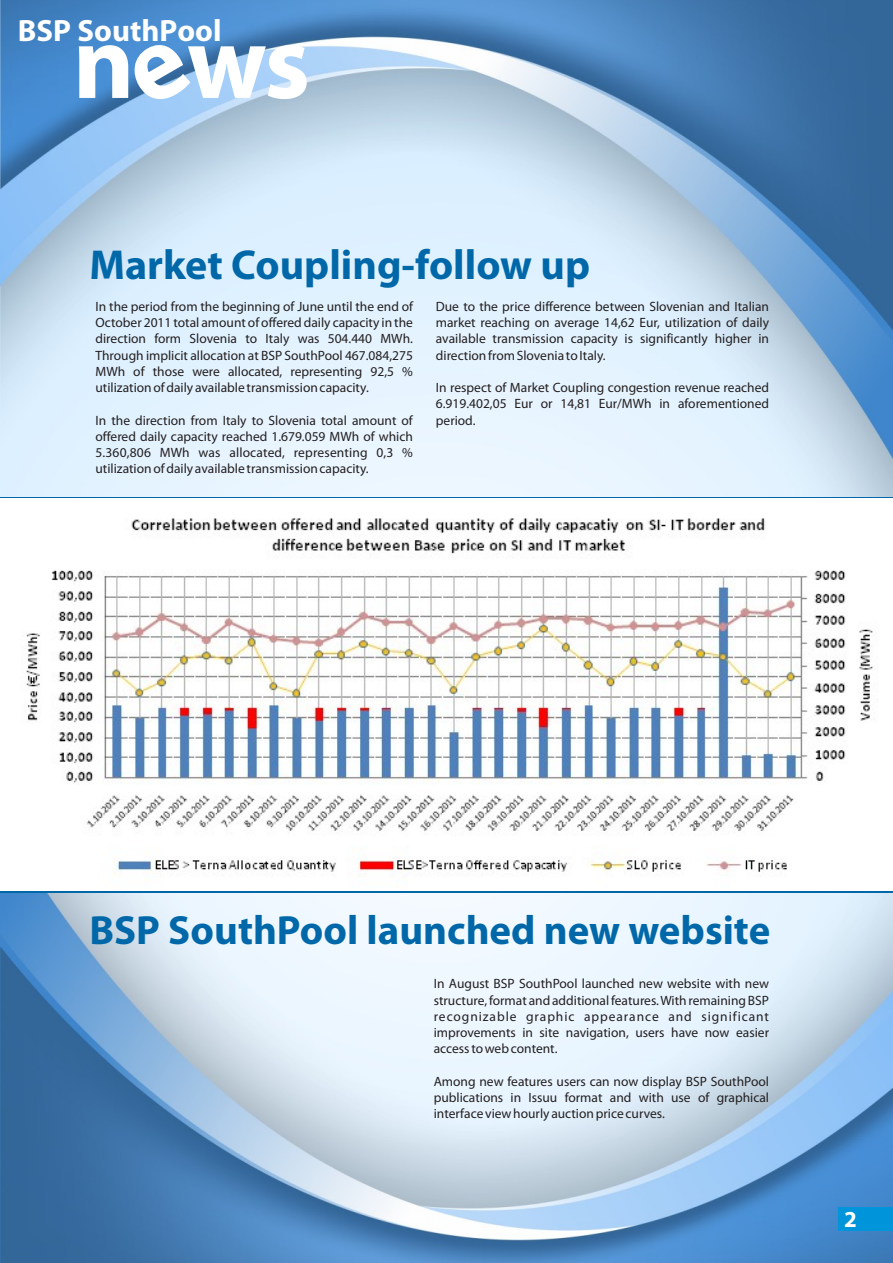
<style>
.page{position:relative;width:893px;height:1263px;background:#fff}
.page>*{position:absolute;margin:0;border:0;box-sizing:border-box;transform-origin:0 0}
.t1{font:700 105.45px "Myriad Pro";color:#fff}
.t2{font:700 42px "Myriad Pro";color:#0068a9}
.t3{font:700 40.95px "Myriad Pro";color:#0068a9}
.t4{font:700 30.9px "Myriad Pro";color:#fff}
.t5{font:700 22.95px "Myriad Pro";color:#fff}
.t6{font:13.5px/16.2px "Myriad Pro";color:#231f20;text-align:justify}
</style>
<div class="page">
<img style="left:0;top:0;width:893px;height:1263px">
<div style="left:838px;top:1207px;width:55px;height:24px;background:#0095da"></div>
<svg style="left:132px;top:40px;width:58px;height:63px"></svg>
<svg style="left:268px;top:45px;width:39px;height:54px"></svg>
<hr style="left:0;top:497px;width:893px;height:2px;background:#0068a9">
<img style="left:0;top:499px;width:893px;height:392px">
<hr style="left:0;top:891px;width:893px;height:2px;background:#0068a9">
<h3 class="t4" style="left:18px;top:17px;width:205px">BSP SouthPool</h3>
<h1 class="t1" style="left:73px;top:19px;width:196px">n w</h1>
<h2 class="t2" style="left:89px;top:248px;width:502px">Market Coupling-follow up</h2>
<p class="t6" style="left:436px;top:299px;width:335px">Due to the price difference between Slovenian and Italian market reaching on average 14,62 Eur, utilization of daily available transmission capacity is significantly higher in direction from Slovenia to Italy.</p>
<p class="t6" style="left:436px;top:381px;width:335px">In respect of Market Coupling congestion revenue reached 6.919.402,05 Eur or 14,81 Eur/MWh in aforementioned period.</p>
<p class="t6" style="left:95px;top:299px;width:319px">In the period from the beginning of June until the end of October 2011 total amount of offered daily capacity in the direction form Slovenia to Italy was 504.440 MWh.<br>Through implicit allocation at BSP SouthPool 467.084,275<br>MWh of those were allocated, representing 92,5 % utilization of daily available transmission capacity.</p>
<p class="t6" style="left:95px;top:413px;width:319px">In the direction from Italy to Slovenia total amount of offered daily capacity reached 1.679.059 MWh of which 5.360,806 MWh was allocated, representing 0,3 % utilization of daily available transmission capacity.</p>
<h3 class="t3" style="left:89px;top:913px;width:682px">BSP SouthPool launched new website</h3>
<p class="t6" style="left:434px;top:977px;width:337px">In August BSP SouthPool launched new website with new structure, format and additional features. With remaining BSP recognizable graphic appearance and significant improvements in site navigation, users have now easier access to web content.</p>
<p class="t6" style="left:434px;top:1074px;width:337px">Among new features users can now display BSP SouthPool publications in Issuu format and with use of graphical interface view hourly auction price curves.</p>
<h3 class="t5" style="left:844px;top:1209px;width:14px">2</h3>
</div>
